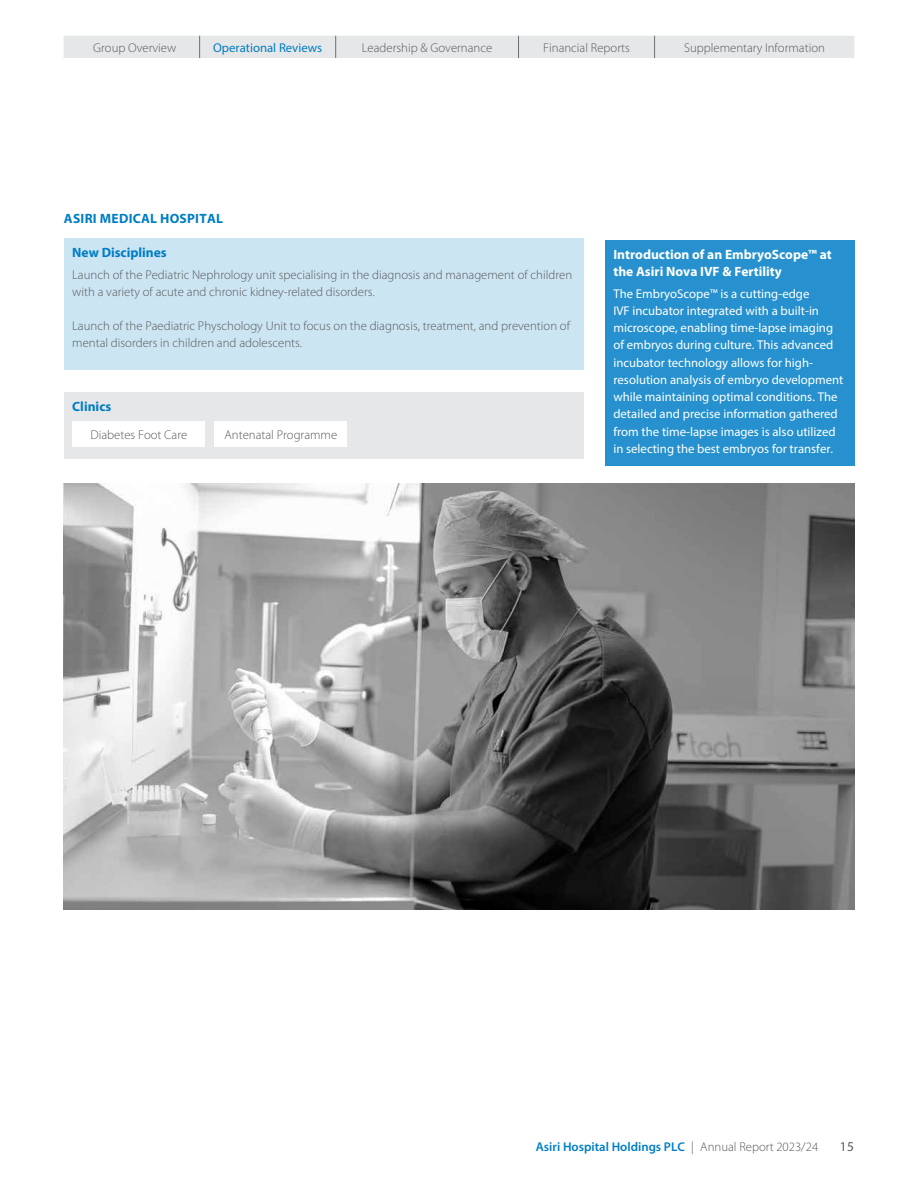
<style>
.page{position:relative;width:918px;height:1188px;background:#fff}
.page>*{position:absolute;margin:0;border:0;box-sizing:border-box;transform-origin:0 0}
.t1{font:700 13.5px/17.2px "Myriad Pro";color:#fff}
.t2{font:700 13.5px "Myriad Pro";color:#007dc5}
.t3{font:700 13.5px "Myriad Pro";letter-spacing:.02em;color:#007dc5}
.t4{font:13.5px "Myriad Pro";color:#58595b}
.t5{font:300 12.75px/17.2px "Myriad Pro";color:#58595b}
.t6{font:12.75px/17.2px "Myriad Pro";color:#fff}
.t7{font:600 12.75px "Myriad Pro";color:#007dc5}
.t8{font:12.75px "Myriad Pro";color:#007dc5}
.s1{font-weight:300;color:#58595b}
</style>
<div class="page">
<div style="left:64px;top:239px;width:520px;height:131px;background:#cce5f3"></div>
<div style="left:64px;top:393px;width:520px;height:66px;background:#e6e7e8"></div>
<div style="left:605px;top:240px;width:249px;height:226px;background:#2691ce"></div>
<img style="left:64px;top:484px;width:790px;height:426px">
<div style="left:73px;top:422px;width:132px;height:25px;background:#fff"></div>
<div style="left:215px;top:422px;width:132px;height:25px;background:#fff"></div>
<div style="left:64px;top:36px;width:790px;height:22px;background:#e6e7e8"></div>
<p class="t5" style="left:93px;top:39px;width:85px">Group Overview</p>
<p class="t8" style="left:213px;top:40px;width:111px">Operational Reviews</p>
<p class="t5" style="left:362px;top:39px;width:132px">Leadership &amp; Governance</p>
<p class="t5" style="left:543px;top:39px;width:88px">Financial Reports</p>
<p class="t5" style="left:684px;top:39px;width:142px">Supplementary Information</p>
<p class="t3" style="left:64px;top:211px;width:161px">ASIRI MEDICAL HOSPITAL</p>
<p class="t2" style="left:72px;top:245px;width:96px">New Disciplines</p>
<p class="t5" style="left:72px;top:266px;width:501px">Launch of the Pediatric Nephrology unit specialising in the diagnosis and management of children with a variety of acute and chronic kidney-related disorders.</p>
<p class="t5" style="left:72px;top:317px;width:499px">Launch of the Paediatric Physchology Unit to focus on the diagnosis, treatment, and prevention of mental disorders in children and adolescents.</p>
<p class="t2" style="left:72px;top:399px;width:41px">Clinics</p>
<p class="t5" style="left:91px;top:426px;width:98px">Diabetes Foot Care</p>
<p class="t5" style="left:224px;top:426px;width:114px">Antenatal Programme</p>
<p class="t1" style="left:613px;top:246px;width:220px">Introduction of an EmbryoScope™ at the Asiri Nova IVF &amp; Fertility</p>
<p class="t6" style="left:613px;top:285px;width:232px">The EmbryoScope™ is a cutting-edge<br>IVF incubator integrated with a built-in microscope, enabling time-lapse imaging of embryos during culture. This advanced incubator technology allows for high&shy;resolution analysis of embryo development while maintaining optimal conditions. The detailed and precise information gathered from the time-lapse images is also utilized in selecting the best embryos for transfer.</p>
<p class="t7" style="left:536px;top:1140px;width:284px">Asiri Hospital Holdings PLC <span class="s1">| Annual Report 2023/24</span></p>
<p class="t4" style="left:840px;top:1138px;width:16px">15</p>
</div>
